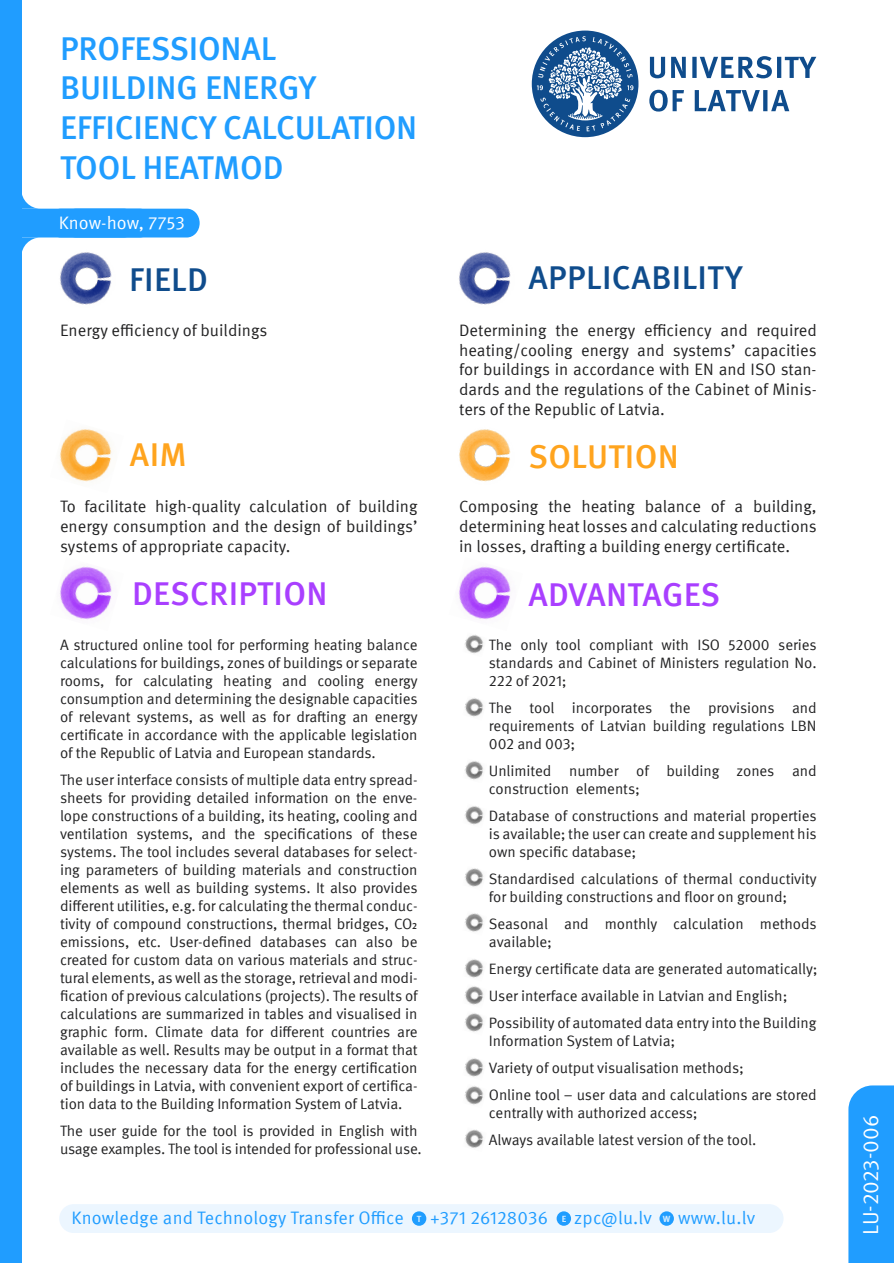
<style>
.page{position:relative;width:894px;height:1263px;background:#fff}
.page>*{position:absolute;margin:0;border:0;box-sizing:border-box;transform-origin:0 0}
.t1{font:500 33px/39.6px "Meta Pro";letter-spacing:-.005em;color:#209dff}
.t2{font:500 33px "Meta Pro";letter-spacing:.01em;color:#a93fff}
.t3{font:500 33px "Meta Pro";letter-spacing:.01em;color:#0f4c8c}
.t4{font:500 33px "Meta Pro";letter-spacing:.01em;color:#ffa41e}
.t5{font:21.6px "Meta Pro";letter-spacing:-.01em;color:#fff}
.t6{font:18px "Meta Pro";letter-spacing:.01em;color:#209dff}
.t7{font:18px "Meta Pro";color:#fff}
.t8{font:16.5px/19.8px "Meta Pro";color:#222223;text-align:justify}
.t9{font:15px/18px "Meta Pro";letter-spacing:-.005em;color:#222223}
.t10{font:700 9px "Meta Pro";color:#fff}
.s1{font-weight:700;font-size:9px;color:#fff}
</style>
<div class="page">
<img style="left:59px;top:566px;width:53px;height:54px">
<img style="left:458px;top:566px;width:53px;height:54px">
<img style="left:464px;top:634px;width:20px;height:20px">
<img style="left:464px;top:698px;width:20px;height:19px">
<img style="left:464px;top:761px;width:20px;height:19px">
<img style="left:464px;top:806px;width:20px;height:19px">
<img style="left:464px;top:1086px;width:20px;height:19px">
<img style="left:465px;top:1129px;width:19px;height:19px">
<img style="left:464px;top:959px;width:20px;height:19px">
<img style="left:464px;top:986px;width:20px;height:19px">
<img style="left:464px;top:1013px;width:20px;height:19px">
<img style="left:464px;top:1058px;width:20px;height:19px">
<img style="left:464px;top:868px;width:20px;height:19px">
<img style="left:464px;top:913px;width:20px;height:19px">
<div style="left:59px;top:1204px;width:724px;height:29px;background:#ecf6ff;border-radius:14px"></div>
<div style="left:848px;top:1085px;width:45px;height:178px;background:#209dff"></div>
<div style="left:0;top:0;width:21px;height:1263px;background:#209dff"></div>
<div style="left:412px;top:1211px;width:14px;height:15px;background:#209dff;border-radius:7px"></div>
<div style="left:556px;top:1211px;width:15px;height:15px;background:#209dff;border-radius:7px"></div>
<div style="left:659px;top:1211px;width:14px;height:15px;background:#209dff;border-radius:7px"></div>
<svg style="left:21px;top:189px;width:178px;height:68px"></svg>
<div style="left:62px;top:209px;width:92px;height:28px;background:#209dff;border-radius:14px"></div>
<img style="left:50px;top:243px;width:74px;height:62px">
<img style="left:59px;top:429px;width:53px;height:53px">
<img style="left:459px;top:252px;width:52px;height:53px">
<img style="left:459px;top:429px;width:52px;height:53px">
<div style="left:531px;top:31px;width:107px;height:106px;background:#0f4c8c;border-radius:50%"></div>
<svg style="left:536px;top:36px;width:97px;height:95px"></svg>
<svg style="left:649px;top:56px;width:167px;height:22px"></svg>
<svg style="left:649px;top:90px;width:34px;height:22px"></svg>
<svg style="left:694px;top:90px;width:95px;height:21px"></svg>
<h1 class="t1" style="left:60px;top:26px;width:358px">PROFESSIONAL<br>BUILDING ENERGY<br>EFFICIENCY CALCULATION<br>TOOL HEATMOD</h1>
<p class="t7" style="left:59px;top:210px;width:127px">Know-how, 7753</p>
<h1 class="t3" style="left:129px;top:254px;width:80px">FIELD</h1>
<h1 class="t3" style="left:528px;top:252px;width:215px">APPLICABILITY</h1>
<p class="t8" style="left:60px;top:319px;width:209px">Energy efficiency of buildings</p>
<p class="t8" style="left:459px;top:319px;width:359px">Determining the energy efficiency and required heating/cooling energy and systems’ capacities for buildings in accordance with EN and ISO stan&shy;dards and the regulations of the Cabinet of Minis&shy;ters of the Republic of Latvia.</p>
<h1 class="t4" style="left:130px;top:429px;width:58px">AIM</h1>
<h1 class="t4" style="left:528px;top:431px;width:152px">SOLUTION</h1>
<p class="t8" style="left:60px;top:495px;width:359px">To facilitate high-quality calculation of building energy consumption and the design of buildings’ systems of appropriate capacity.</p>
<p class="t8" style="left:459px;top:495px;width:359px">Composing the heating balance of a building, determining heat losses and calculating reductions in losses, drafting a building energy certificate.</p>
<h1 class="t2" style="left:132px;top:568px;width:197px">DESCRIPTION</h1>
<h1 class="t2" style="left:528px;top:569px;width:193px">ADVANTAGES</h1>
<p class="t9" style="left:60px;top:635px;width:359px;text-align:justify">A structured online tool for performing heating balance calculations for buildings, zones of buildings or separate rooms, for calculating heating and cooling energy consumption and determining the designable capacities of relevant systems, as well as for drafting an energy certificate in accordance with the applicable legislation of the Republic of Latvia and European standards.</p>
<p class="t9" style="left:60px;top:770px;width:359px;text-align:justify">The user interface consists of multiple data entry spread&shy;sheets for providing detailed information on the enve&shy;lope constructions of a building, its heating, cooling and ventilation systems, and the specifications of these systems. The tool includes several databases for select&shy;ing parameters of building materials and construction elements as well as building systems. It also provides different utilities, e.g. for calculating the thermal conduc&shy;tivity of compound constructions, thermal bridges, CO2 emissions, etc. User-defined databases can also be created for custom data on various materials and struc&shy;tural elements, as well as the storage, retrieval and modi&shy;fication of previous calculations (projects). The results of calculations are summarized in tables and visualised in graphic form. Climate data for different countries are available as well. Results may be output in a format that includes the necessary data for the energy certification of buildings in Latvia, with convenient export of certifica&shy;tion data to the Building Information System of Latvia.</p>
<p class="t9" style="left:60px;top:1121px;width:363px">The user guide for the tool is provided in English with usage examples. The tool is intended for professional use.</p>
<p class="t9" style="left:488px;top:635px;width:329px;text-align:justify">The only tool compliant with ISO 52000 series standards and Cabinet of Ministers regulation No.<br>222 of 2021;</p>
<p class="t9" style="left:488px;top:698px;width:329px;text-align:justify">The tool incorporates the provisions and requirements of Latvian building regulations LBN 002 and 003;</p>
<p class="t9" style="left:488px;top:761px;width:329px">Unlimited number of building zones and construction elements;</p>
<p class="t9" style="left:488px;top:806px;width:329px;text-align:justify">Database of constructions and material properties is available; the user can create and supplement his own specific database;</p>
<p class="t9" style="left:488px;top:869px;width:329px">Standardised calculations of thermal conductivity for building constructions and floor on ground;</p>
<p class="t9" style="left:488px;top:914px;width:329px">Seasonal and monthly calculation methods available;</p>
<p class="t9" style="left:488px;top:954px;width:330px;line-height:27px">Energy certificate data are generated automatically;<br>User interface available in Latvian and English;<br>Possibility of automated data entry into the Building</p>
<p class="t9" style="left:488px;top:1026px;width:329px;line-height:27px">Information System of Latvia;<br>Variety of output visualisation methods;<br>Online tool – user data and calculations are stored</p>
<p class="t9" style="left:488px;top:1098px;width:269px;line-height:27px">centrally with authorized access;<br>Always available latest version of the tool.</p>
<h2 class="t5" style="left:854px;top:1235px;width:122px;rotate:-90deg">LU-2023-006</h2>
<p class="t6" style="left:71px;top:1204px;width:478px">Knowledge and Technology Transfer Office <span class="s1">T</span> +371 26128036</p>
<p class="t6" style="left:574px;top:1204px;width:79px">zpc@lu.lv</p>
<p class="t6" style="left:677px;top:1204px;width:79px">www.lu.lv</p>
<p class="t10" style="left:561px;top:1211px;width:6px">E</p>
<p class="t10" style="left:662px;top:1211px;width:9px">W</p>
</div>
